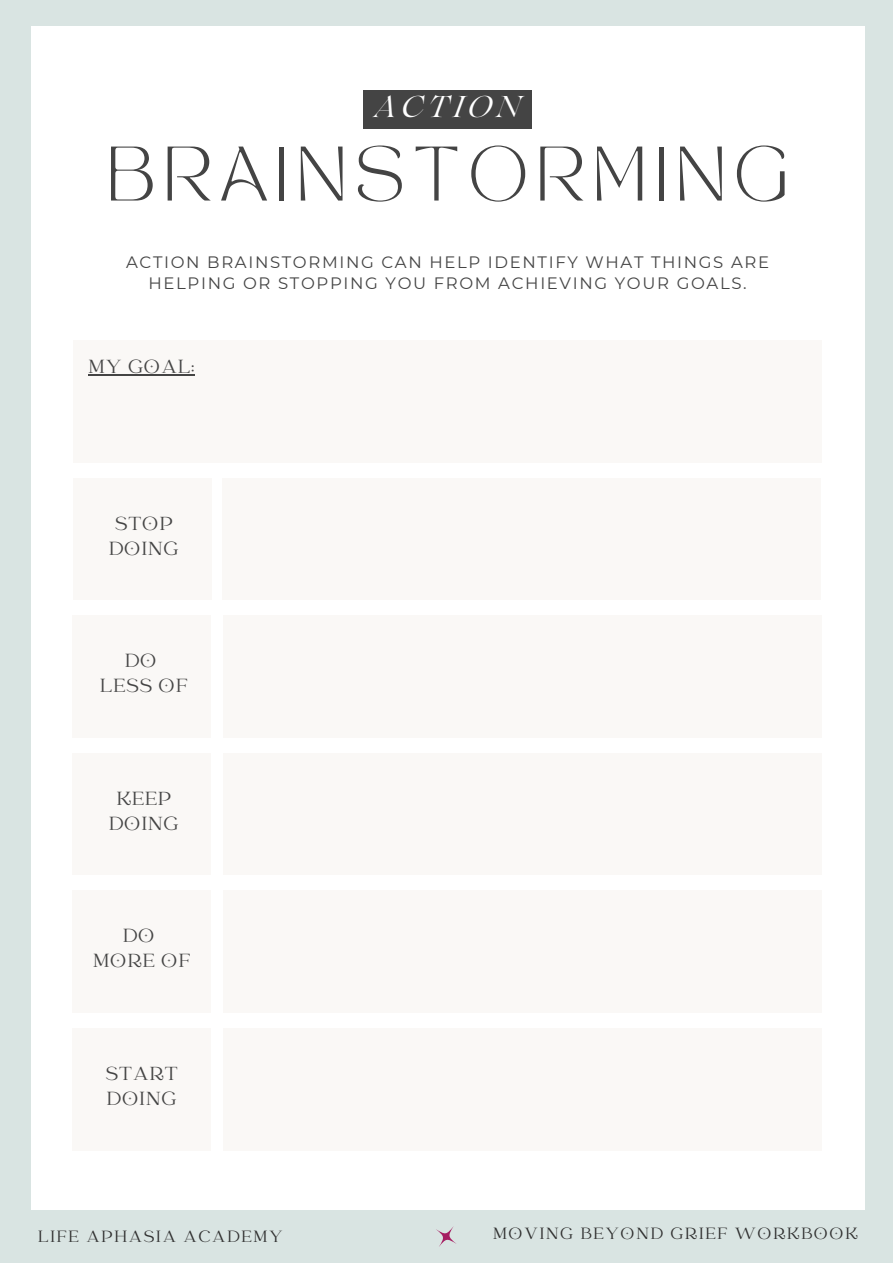
<style>
.page{position:relative;width:893px;height:1264px;background:#fff}
.page>*{position:absolute;margin:0;border:0;box-sizing:border-box;transform-origin:0 0}
.t1{font:54px "TAN MON CHERI Regular";letter-spacing:.15em;color:#444}
.t2{font:italic 30px "Lovelace";letter-spacing:.15em;color:#fff}
.t3{font:21px/24.8px "Catchy Mager";letter-spacing:.05em;color:#444;text-align:center}
.t4{font:18px "Catchy Mager";letter-spacing:.1em;color:#303030}
.t5{font:16.5px/21.3px "Montserrat";letter-spacing:.1em;color:#444;text-align:center}
</style>
<div class="page">
<div style="left:0;top:0;width:892px;height:1262px;background:#d9e4e2"></div>
<div style="left:31px;top:26px;width:833px;height:1183px;background:#fff"></div>
<div style="left:73px;top:340px;width:748px;height:122px;background:#faf8f6"></div>
<div style="left:73px;top:477px;width:139px;height:123px;background:#faf8f6"></div>
<div style="left:223px;top:1027px;width:598px;height:122px;background:#faf8f6"></div>
<div style="left:223px;top:477px;width:597px;height:123px;background:#faf8f6"></div>
<div style="left:223px;top:615px;width:598px;height:122px;background:#faf8f6"></div>
<div style="left:223px;top:752px;width:598px;height:123px;background:#faf8f6"></div>
<div style="left:223px;top:890px;width:598px;height:122px;background:#faf8f6"></div>
<div style="left:72px;top:615px;width:138px;height:122px;background:#faf8f6"></div>
<div style="left:72px;top:752px;width:138px;height:123px;background:#faf8f6"></div>
<div style="left:72px;top:890px;width:138px;height:122px;background:#faf8f6"></div>
<div style="left:72px;top:1027px;width:138px;height:122px;background:#faf8f6"></div>
<div style="left:363px;top:90px;width:169px;height:39px;background:#444"></div>
<hr style="left:89px;top:374px;width:106px;height:1px;background:#444">
<svg style="left:436px;top:1226px;width:21px;height:21px"></svg>
<h2 class="t2" style="left:375px;top:95px;width:146px">ACTION</h2>
<h1 class="t1" style="left:107px;top:145px;width:683px">BRAINSTORMING</h1>
<p class="t5" style="left:126px;top:251px;width:644px">ACTION BRAINSTORMING CAN HELP IDENTIFY WHAT THINGS ARE<br>HELPING OR STOPPING YOU FROM ACHIEVING YOUR GOALS.</p>
<p class="t3" style="left:89px;top:356px;width:107px">MY GOAL:</p>
<p class="t3" style="left:109px;top:512px;width:71px;text-align:left">STOP<br>DOING</p>
<p class="t3" style="left:100px;top:650px;width:89px">DO<br>LESS OF</p>
<p class="t3" style="left:109px;top:787px;width:71px">KEEP<br>DOING</p>
<p class="t3" style="left:93px;top:925px;width:98px">DO<br>MORE OF</p>
<p class="t3" style="left:106px;top:1062px;width:73px;text-align:left">START<br>DOING</p>
<p class="t4" style="left:38px;top:1227px;width:246px">LIFE APHASIA ACADEMY</p>
<p class="t4" style="left:493px;top:1224px;width:366px">MOVING BEYOND GRIEF WORKBOOK</p>
</div>
